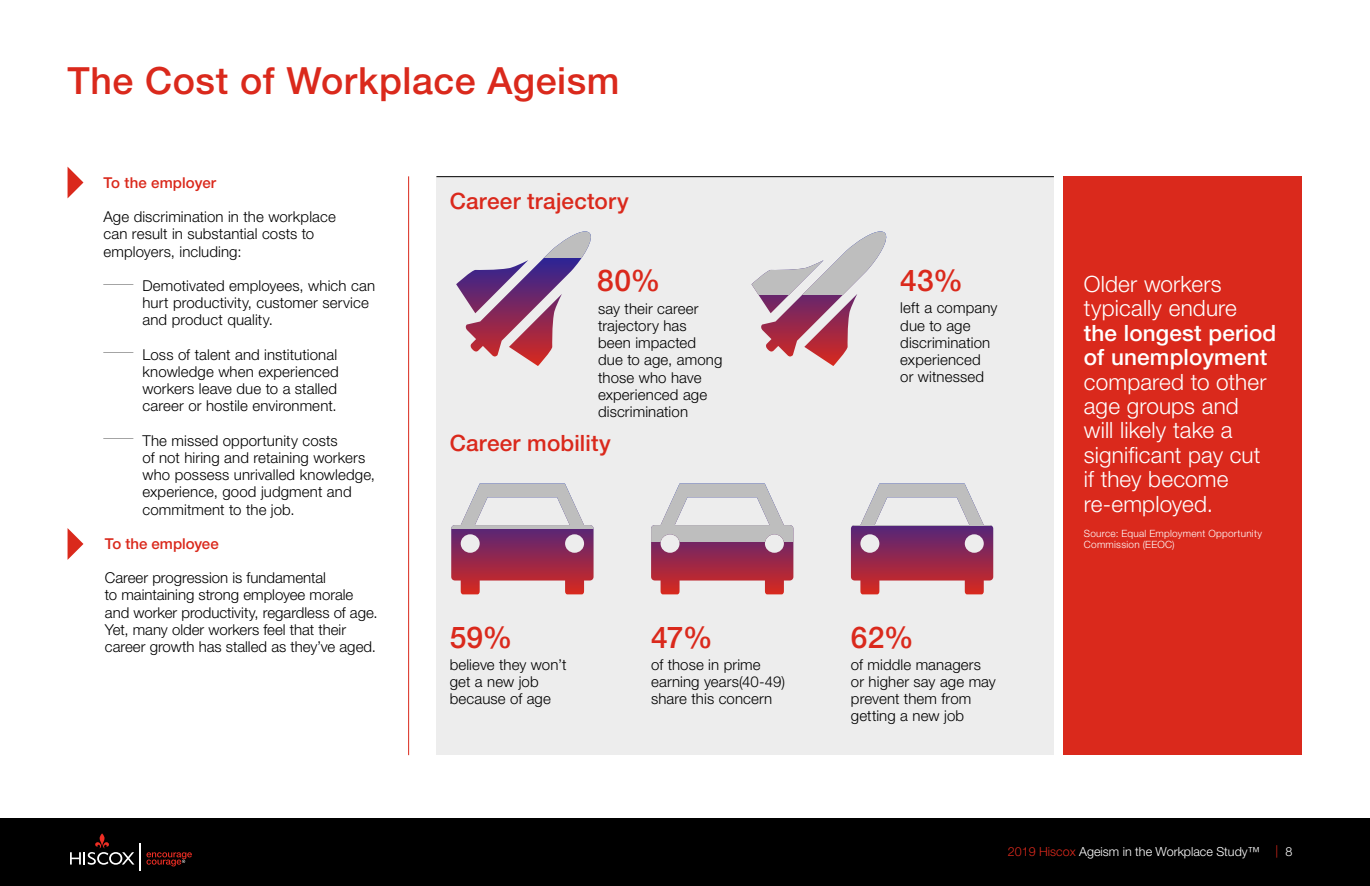
<style>
.page{position:relative;width:1370px;height:886px;background:#fff}
.page>*{position:absolute;margin:0;border:0;box-sizing:border-box;transform-origin:0 0}
.t1{font:500 37.5px "Helvetica Neue LT Std";letter-spacing:.015em;color:#da291c}
.t2{font:500 30px "Helvetica Neue LT Std";letter-spacing:.005em;color:#da291c}
.t3{font:300 22.5px/24.5px "Helvetica Neue LT Std";letter-spacing:.005em;color:#fff}
.t4{font:500 22.5px "Helvetica Neue LT Std";letter-spacing:.01em;color:#da291c}
.t5{font:500 22.5px/24.4px "Helvetica Neue LT Std";letter-spacing:.005em;color:#fff}
.t6{font:300 15px/17.2px "Helvetica Neue LT Std";letter-spacing:.005em;color:#000}
.t7{font:500 15px "Helvetica Neue LT Std";color:#da291c}
.t8{font:300 12.5px "Helvetica Neue LT Std";color:#fff}
.t9{font:300 10px/11.2px "Helvetica Neue LT Std";letter-spacing:.025em;color:#fff}
.s1{color:#da291c}
</style>
<div class="page">
<div style="left:0;top:818px;width:1369px;height:68px;background:#000"></div>
<svg style="left:70px;top:833px;width:64px;height:32px"></svg>
<svg style="left:140px;top:843px;width:52px;height:27px"></svg>
<div style="left:436px;top:176px;width:617px;height:579px;background:#ededed"></div>
<hr style="left:436px;top:176px;width:617px;height:1px;background:#000">
<svg style="left:456px;top:233px;width:135px;height:133px"></svg>
<svg style="left:456px;top:231px;width:134px;height:27px"></svg>
<svg style="left:758px;top:235px;width:129px;height:131px"></svg>
<svg style="left:751px;top:231px;width:135px;height:64px"></svg>
<svg style="left:67px;top:167px;width:16px;height:31px"></svg>
<svg style="left:67px;top:528px;width:16px;height:32px"></svg>
<svg style="left:451px;top:529px;width:142px;height:65px"></svg>
<svg style="left:451px;top:483px;width:142px;height:46px"></svg>
<svg style="left:651px;top:541px;width:142px;height:53px"></svg>
<svg style="left:651px;top:483px;width:142px;height:58px"></svg>
<svg style="left:850px;top:525px;width:143px;height:69px"></svg>
<svg style="left:860px;top:483px;width:124px;height:42px"></svg>
<hr style="left:408px;top:176px;width:1px;height:579px;background:#da291c">
<div style="left:1063px;top:176px;width:238px;height:579px;background:#da291c"></div>
<h1 class="t1" style="left:68px;top:59px;width:553px">The Cost of Workplace Ageism</h1>
<p class="t7" style="left:103px;top:174px;width:114px">To the employer</p>
<p class="t6" style="left:103px;top:208px;width:234px">Age discrimination in the workplace can result in substantial costs to employers, including:</p>
<p class="t6" style="left:142px;top:277px;width:234px">Demotivated employees, which can hurt productivity, customer service and product quality.</p>
<p class="t6" style="left:142px;top:345px;width:198px;text-align:justify">Loss of talent and institutional knowledge when experienced workers leave due to a stalled career or hostile environment.</p>
<p class="t6" style="left:142px;top:431px;width:234px">The missed opportunity costs<br>of not hiring and retaining workers who possess unrivalled knowledge, experience, good judgment and commitment to the job.</p>
<p class="t7" style="left:105px;top:534px;width:115px">To the employee</p>
<p class="t6" style="left:105px;top:569px;width:274px">Career progression is fundamental<br>to maintaining strong employee morale and worker productivity, regardless of age.<br>Yet, many older workers feel that their career growth has stalled as they’ve aged.</p>
<h3 class="t4" style="left:449px;top:188px;width:180px">Career trajectory</h3>
<h2 class="t2" style="left:597px;top:262px;width:65px">80%</h2>
<h2 class="t2" style="left:900px;top:262px;width:64px">43%</h2>
<p class="t6" style="left:598px;top:299px;width:126px">say their career trajectory has been impacted due to age, among those who have experienced age discrimination</p>
<p class="t6" style="left:900px;top:299px;width:98px">left a company due to age discrimination experienced or witnessed</p>
<h3 class="t4" style="left:449px;top:430px;width:163px">Career mobility</h3>
<h2 class="t2" style="left:449px;top:619px;width:64px">59%</h2>
<h2 class="t2" style="left:651px;top:619px;width:63px">47%</h2>
<h2 class="t2" style="left:850px;top:619px;width:64px">62%</h2>
<p class="t6" style="left:449px;top:655px;width:118px">believe they won’t get a new job because of age</p>
<p class="t6" style="left:651px;top:655px;width:136px">of those in prime earning years(40-49) share this concern</p>
<p class="t6" style="left:850px;top:655px;width:146px">of middle managers or higher say age may prevent them from getting a new job</p>
<h3 class="t3" style="left:1083px;top:271px;width:154px">Older workers typically endure</h3>
<h3 class="t5" style="left:1083px;top:320px;width:194px">the longest period of unemployment</h3>
<h3 class="t3" style="left:1083px;top:369px;width:184px">compared to other age groups and will likely take a significant pay cut if they become re-employed.</h3>
<p class="t9" style="left:1083px;top:528px;width:180px">Source: Equal Employment Opportunity<br>Commission (EEOC)</p>
<p class="t8" style="left:1007px;top:844px;width:286px"><span class="s1">2019 Hiscox</span> Ageism in the Workplace Study™ <span class="s1">|</span> 8</p>
</div>
